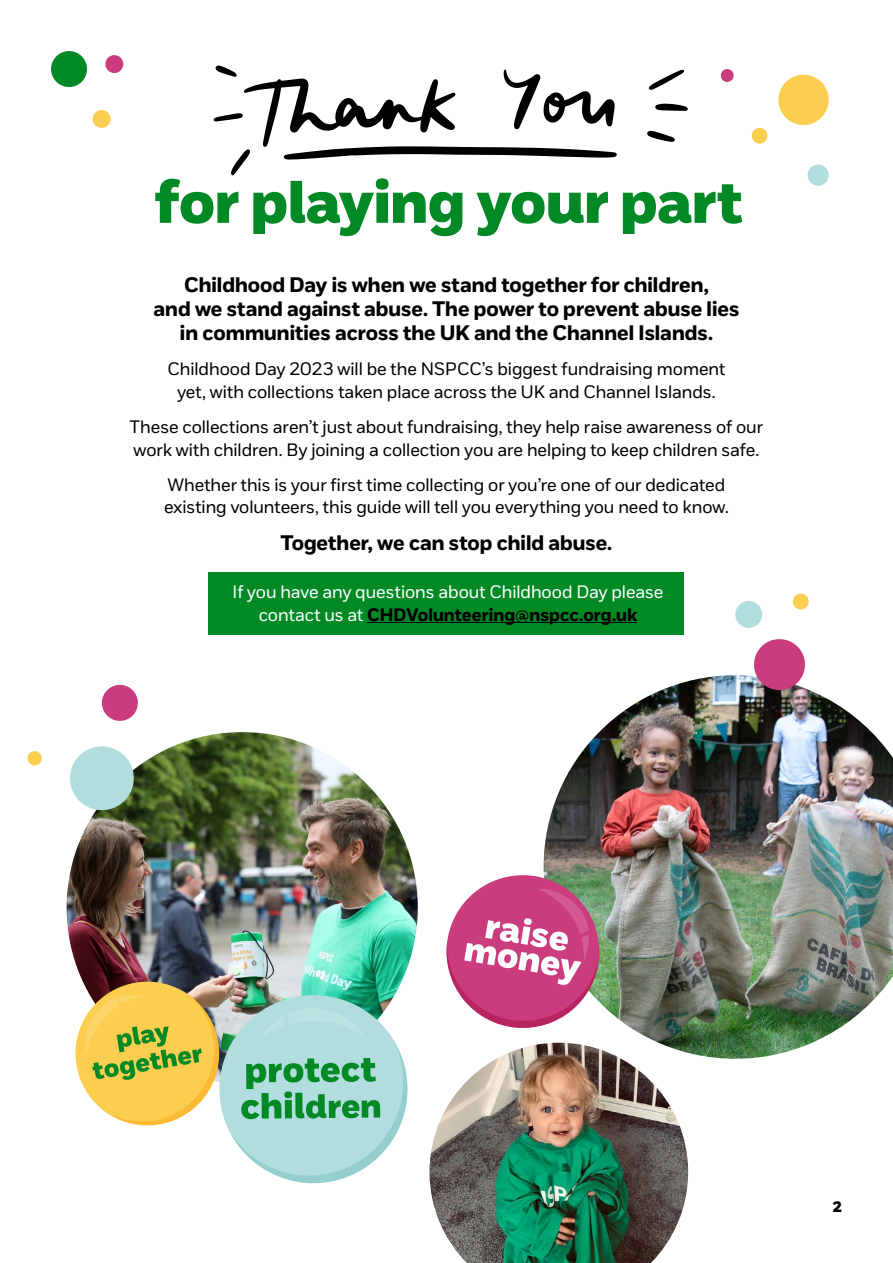
<style>
.page{position:relative;width:893px;height:1263px;background:#fff}
.page>*{position:absolute;margin:0;border:0;box-sizing:border-box;transform-origin:0 0}
.t1{font:60px "NSPCC Headline";color:#018926}
.t2{font:700 21px/24px "NSPCC";color:#000;text-align:center}
.t3{font:18px/22.5px "NSPCC";color:#000}
.t4{font:18px/22.5px "NSPCC";letter-spacing:-.005em;color:#fff;text-align:center}
.t5{font:15px "NSPCC Headline";color:#000}
.s1{font-weight:700;color:#000}
</style>
<div class="page">
<svg style="left:649px;top:70px;width:36px;height:20px"></svg>
<svg style="left:655px;top:103px;width:33px;height:8px"></svg>
<svg style="left:647px;top:131px;width:28px;height:11px"></svg>
<svg style="left:213px;top:65px;width:404px;height:111px"></svg>
<div style="left:208px;top:572px;width:476px;height:63px;background:#018926"></div>
<hr style="left:367px;top:622px;width:270px;height:1px;background:#000">
<svg style="left:720px;top:69px;width:14px;height:13px"></svg>
<svg style="left:778px;top:74px;width:51px;height:51px"></svg>
<svg style="left:807px;top:164px;width:22px;height:22px"></svg>
<div style="left:751px;top:128px;width:17px;height:16px;background:#fcce4f;border-radius:50%"></div>
<img style="left:67px;top:732px;width:351px;height:351px;border-radius:176px">
<img style="left:544px;top:675px;width:349px;height:384px">
<img style="left:429px;top:1043px;width:259px;height:220px">
<div style="left:93px;top:110px;width:18px;height:18px;background:#fcce4f;border-radius:50%"></div>
<div style="left:51px;top:51px;width:36px;height:36px;background:#018926;border-radius:50%"></div>
<svg style="left:101px;top:684px;width:37px;height:37px"></svg>
<div style="left:105px;top:55px;width:18px;height:18px;background:#cb3c7f;border-radius:50%"></div>
<svg style="left:70px;top:746px;width:68px;height:68px"></svg>
<svg style="left:446px;top:865px;width:164px;height:173px"></svg>
<svg style="left:75px;top:972px;width:333px;height:212px"></svg>
<svg style="left:27px;top:751px;width:15px;height:15px"></svg>
<svg style="left:733px;top:593px;width:77px;height:101px"></svg>
<h1 class="t1" style="left:155px;top:165px;width:589px">for playing your part</h1>
<p class="t2" style="left:154px;top:273px;width:587px">Childhood Day is when we stand together for children,<br>and we stand against abuse. The power to prevent abuse lies in communities across the UK and the Channel Islands.</p>
<p class="t3" style="left:168px;top:358px;width:559px;text-align:center">Childhood Day 2023 will be the NSPCC’s biggest fundraising moment yet, with collections taken place across the UK and Channel Islands.</p>
<p class="t3" style="left:130px;top:415px;width:635px">These collections aren’t just about fundraising, they help raise awareness of our work with children. By joining a collection you are helping to keep children safe.</p>
<p class="t3" style="left:164px;top:473px;width:566px">Whether this is your first time collecting or you’re one of our dedicated existing volunteers, this guide will tell you everything you need to know.</p>
<p class="t2" style="left:281px;top:531px;width:333px">Together, we can stop child abuse.</p>
<p class="t4" style="left:233px;top:580px;width:432px">If you have any questions about Childhood Day please contact us at <span class="s1">CHDVolunteering@nspcc.org.uk</span></p>
<p class="t5" style="left:833px;top:1197px;width:11px">2</p>
</div>
